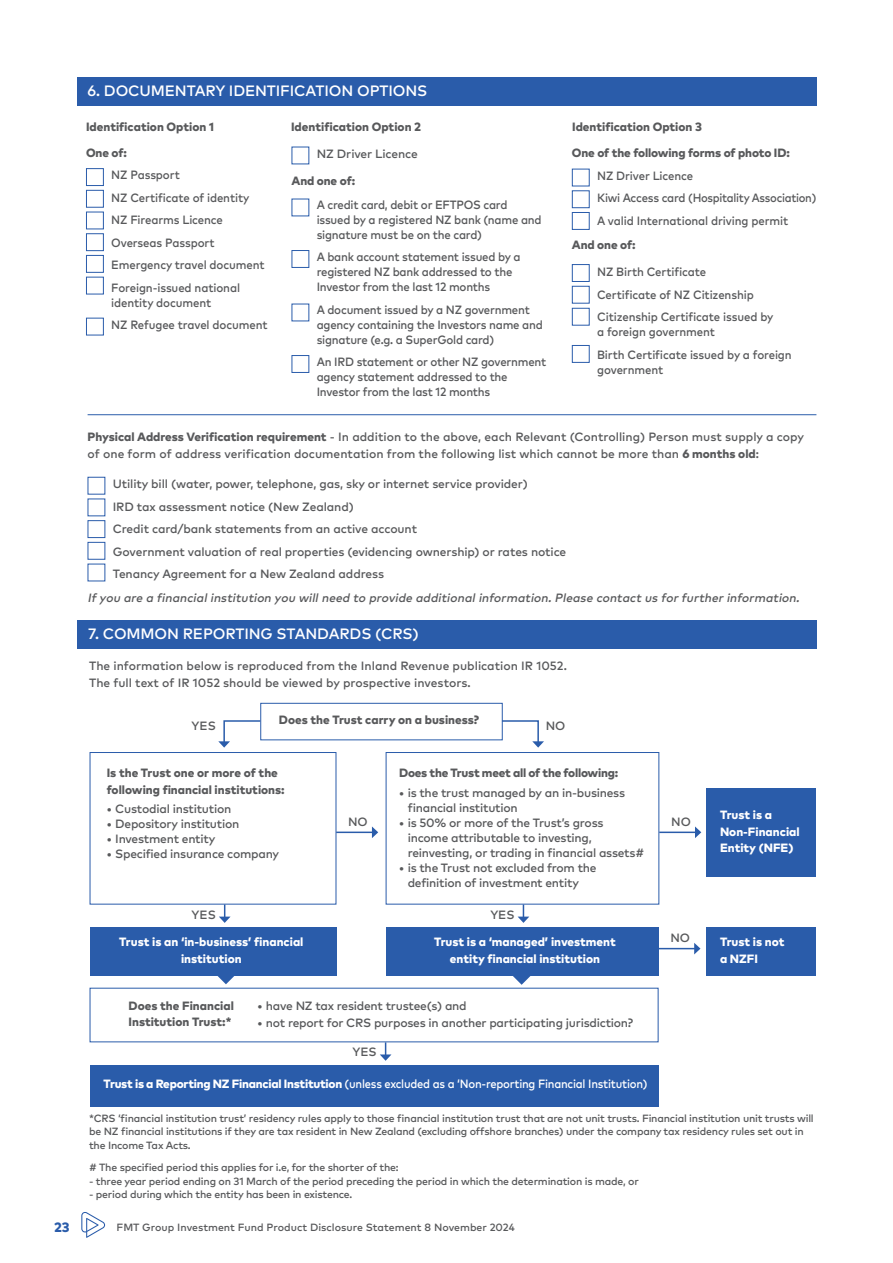
<style>
.page{position:relative;width:893px;height:1263px;background:#fff}
.page>*{position:absolute;margin:0;border:0;box-sizing:border-box;transform-origin:0 0}
.t1{font:15px "Mark OT Medium";letter-spacing:-.01em;color:#fff}
.t2{font:800 13.5px "Mark OT";color:#2a5caa}
.t3{font:12px/22.5px "Mark OT Medium";letter-spacing:-.02em;color:#58595b;scale:.95 1}
.t4{font:12px/22.5px "Mark OT Medium";letter-spacing:-.02em;color:#58595b}
.t5{font:12px/16.5px "Mark OT Medium";color:#58595b}
.t6{font:800 12px/16.5px "Mark OT";color:#58595b}
.t7{font:800 12px/16.5px "Mark OT";color:#fff}
.t8{font:italic 12px "Mark OT Medium";color:#58595b}
.t9{font:12px "Mark OT Medium";letter-spacing:-.02em;color:#fff;scale:.93 1}
.t10{font:800 12px "Mark OT";letter-spacing:-.02em;color:#58595b}
.t11{font:10.5px/13.5px "Mark OT Medium";letter-spacing:-.02em;color:#58595b}
.t12{font:10.5px "Mark OT Medium";color:#58595b}
.s1{font-family:"Mark OT";font-weight:800}
</style>
<div class="page">
<svg style="left:509px;top:975px;width:25px;height:10px"></svg>
<svg style="left:213px;top:975px;width:25px;height:9px"></svg>
<div style="left:77px;top:77px;width:739px;height:28px;background:#2a5caa"></div>
<div style="left:88px;top:477px;width:17px;height:17px;border:1px solid #2a5caa"></div>
<div style="left:88px;top:520px;width:17px;height:18px;border:1px solid #2a5caa"></div>
<div style="left:88px;top:542px;width:17px;height:18px;border:1px solid #2a5caa"></div>
<hr style="left:88px;top:414px;width:728px;height:1px;background:#2a5caa">
<div style="left:77px;top:620px;width:739px;height:29px;background:#2a5caa"></div>
<div style="left:260px;top:703px;width:243px;height:37px;border:1px solid #2a5caa"></div>
<div style="left:90px;top:752px;width:246px;height:152px;border:1px solid #2a5caa"></div>
<div style="left:386px;top:752px;width:273px;height:152px;border:1px solid #2a5caa"></div>
<div style="left:706px;top:788px;width:110px;height:88px;background:#2a5caa"></div>
<div style="left:706px;top:927px;width:110px;height:48px;background:#2a5caa"></div>
<svg style="left:218px;top:719px;width:44px;height:29px"></svg>
<svg style="left:500px;top:719px;width:44px;height:29px"></svg>
<hr style="left:336px;top:831px;width:37px;height:2px;background:#2a5caa">
<svg style="left:372px;top:826px;width:6px;height:12px"></svg>
<hr style="left:659px;top:831px;width:37px;height:2px;background:#2a5caa">
<svg style="left:695px;top:826px;width:6px;height:12px"></svg>
<hr style="left:658px;top:948px;width:37px;height:1px;background:#2a5caa">
<svg style="left:694px;top:943px;width:6px;height:11px"></svg>
<div style="left:90px;top:927px;width:246px;height:48px;background:#2a5caa"></div>
<div style="left:386px;top:927px;width:272px;height:48px;background:#2a5caa"></div>
<svg style="left:518px;top:904px;width:11px;height:19px"></svg>
<svg style="left:219px;top:904px;width:12px;height:19px"></svg>
<svg style="left:380px;top:1042px;width:11px;height:19px"></svg>
<div style="left:90px;top:1065px;width:569px;height:41px;background:#2a5caa"></div>
<div style="left:86px;top:168px;width:18px;height:18px;border:1px solid #2a5caa"></div>
<div style="left:86px;top:190px;width:18px;height:18px;border:1px solid #2a5caa"></div>
<div style="left:86px;top:212px;width:18px;height:17px;border:1px solid #2a5caa"></div>
<div style="left:86px;top:233px;width:18px;height:18px;border:1px solid #2a5caa"></div>
<div style="left:86px;top:255px;width:18px;height:18px;border:1px solid #2a5caa"></div>
<div style="left:86px;top:277px;width:18px;height:17px;border:1px solid #2a5caa"></div>
<div style="left:86px;top:318px;width:18px;height:17px;border:1px solid #2a5caa"></div>
<div style="left:292px;top:250px;width:17px;height:18px;border:1px solid #2a5caa"></div>
<div style="left:292px;top:355px;width:17px;height:18px;border:1px solid #2a5caa"></div>
<div style="left:572px;top:169px;width:18px;height:17px;border:1px solid #2a5caa"></div>
<div style="left:572px;top:190px;width:18px;height:18px;border:1px solid #2a5caa"></div>
<div style="left:572px;top:212px;width:18px;height:18px;border:1px solid #2a5caa"></div>
<div style="left:572px;top:264px;width:18px;height:18px;border:1px solid #2a5caa"></div>
<div style="left:572px;top:286px;width:18px;height:18px;border:1px solid #2a5caa"></div>
<div style="left:572px;top:308px;width:18px;height:18px;border:1px solid #2a5caa"></div>
<div style="left:572px;top:345px;width:18px;height:18px;border:1px solid #2a5caa"></div>
<svg style="left:81px;top:1212px;width:24px;height:26px"></svg>
<p class="t1" style="left:88px;top:81px;width:341px">6. DOCUMENTARY IDENTIFICATION OPTIONS</p>
<p class="t6" style="left:86px;top:118px;width:129px">Identification Option 1</p>
<p class="t6" style="left:291px;top:118px;width:131px">Identification Option 2</p>
<p class="t6" style="left:572px;top:118px;width:131px">Identification Option 3</p>
<p class="t3" style="left:111px;top:163px;width:163px">NZ Passport<br>NZ Certificate of identity<br>NZ Firearms Licence<br>Overseas Passport<br>Emergency travel document<br>Foreign-issued national</p>
<p class="t3" style="left:111px;top:291px;width:166px">identity document<br>NZ Refugee travel document</p>
<p class="t6" style="left:86px;top:144px;width:42px">One of:</p>
<p class="t6" style="left:572px;top:144px;width:219px">One of the following forms of photo ID:</p>
<p class="t4" style="left:317px;top:142px;width:103px">NZ Driver Licence</p>
<p class="t6" style="left:292px;top:172px;width:65px">And one of:</p>
<p class="t3" style="left:597px;top:164px;width:232px">NZ Driver Licence<br>Kiwi Access card (Hospitality Association)<br>A valid International driving permit</p>
<p class="t6" style="left:572px;top:236px;width:65px">And one of:</p>
<p class="t3" style="left:597px;top:260px;width:187px">NZ Birth Certificate<br>Certificate of NZ Citizenship<br>Citizenship Certificate issued by</p>
<p class="t3" style="left:597px;top:320px;width:206px">a foreign government<br>Birth Certificate issued by a foreign</p>
<p class="t3" style="left:597px;top:358px;width:71px">government</p>
<p class="t3" style="left:317px;top:196px;width:238px;line-height:15px">A credit card, debit or EFTPOS card issued by a registered NZ bank (name and signature must be on the card)</p>
<p class="t3" style="left:317px;top:249px;width:216px;line-height:15px">A bank account statement issued by a registered NZ bank addressed to the<br>Investor from the last 12 months</p>
<p class="t3" style="left:317px;top:301px;width:240px;line-height:15px">A document issued by a NZ government agency containing the Investors name and signature (e.g. a SuperGold card)</p>
<p class="t3" style="left:317px;top:354px;width:243px;line-height:15px">An IRD statement or other NZ government agency statement addressed to the<br>Investor from the last 12 months</p>
<p class="t5" style="left:88px;top:428px;width:718px"><span class="s1">Physical Address Verification requirement</span> - In addition to the above, each Relevant (Controlling) Person must supply a copy of one form of address verification documentation from the following list which cannot be more than <span class="s1">6 months old</span>:</p>
<p class="t4" style="left:113px;top:472px;width:455px">Utility bill (water, power, telephone, gas, sky or internet service provider)<br>IRD tax assessment notice (New Zealand)<br>Credit card/bank statements from an active account<br>Government valuation of real properties (evidencing ownership) or rates notice Tenancy Agreement for a New Zealand address</p>
<p class="t8" style="left:88px;top:590px;width:716px">If you are a financialinstitution you willneed to provide additionalinformation.Please contact us forfurtherinformation.</p>
<p class="t1" style="left:88px;top:624px;width:332px">7. COMMON REPORTING STANDARDS (CRS)</p>
<p class="t5" style="left:89px;top:657px;width:479px">The information below is reproduced from the Inland Revenue publication IR 1052.<br>The full text of IR 1052 should be viewed by prospective investors.</p>
<p class="t6" style="left:279px;top:711px;width:202px">Does the Trust carry on a business?</p>
<p class="t4" style="left:192px;top:714px;width:26px">YES</p>
<p class="t4" style="left:546px;top:714px;width:21px">NO</p>
<p class="t6" style="left:107px;top:764px;width:180px">Is the Trust one or more of the following financial institutions:</p>
<p class="t4" style="left:107px;top:797px;width:126px">• Custodial institution</p>
<p class="t4" style="left:107px;top:812px;width:134px">• Depository institution</p>
<p class="t4" style="left:107px;top:827px;width:110px">• Investment entity</p>
<p class="t4" style="left:107px;top:842px;width:174px">• Specified insurance company</p>
<p class="t10" style="left:399px;top:765px;width:220px">Does the Trust meet all of the following:</p>
<p class="t4" style="left:408px;top:784px;width:219px;line-height:15px;text-indent:-9px">• is the trust managed by an in-business financial institution</p>
<p class="t4" style="left:408px;top:814px;width:238px;line-height:15px;text-indent:-9px">• is 50% or more of the Trust’s gross income attributable to investing, reinvesting, or trading in financial assets#</p>
<p class="t4" style="left:408px;top:859px;width:190px;line-height:15px;text-indent:-8px">• is the Trust not excluded from the definition of investment entity</p>
<p class="t4" style="left:348px;top:810px;width:21px">NO</p>
<p class="t4" style="left:671px;top:810px;width:21px">NO</p>
<p class="t4" style="left:192px;top:903px;width:26px">YES</p>
<p class="t4" style="left:490px;top:903px;width:26px">YES</p>
<p class="t7" style="left:119px;top:933px;width:186px;text-align:center">Trust is an ‘in-business’ financial institution</p>
<p class="t7" style="left:434px;top:933px;width:183px;text-align:center">Trust is a ‘managed’ investment entity financial institution</p>
<p class="t4" style="left:257px;top:994px;width:211px">• have NZ tax resident trustee(s) and</p>
<p class="t4" style="left:257px;top:1011px;width:377px">• not report for CRS purposes in another participating jurisdiction?</p>
<p class="t4" style="left:352px;top:1040px;width:26px">YES</p>
<p class="t9" style="left:104px;top:1076px;width:586px"><span class="s1">Trust is a Reporting NZ Financial Institution</span> (unless excluded as a ‘Non-reporting Financial Institution)</p>
<p class="t6" style="left:129px;top:997px;width:107px">Does the Financial<br>Institution Trust:*</p>
<p class="t4" style="left:670px;top:926px;width:21px">NO</p>
<p class="t7" style="left:720px;top:806px;width:81px">Trust is a<br>Non-Financial<br>Entity (NFE)</p>
<p class="t7" style="left:720px;top:933px;width:66px">Trust is not a NZFI</p>
<p class="t11" style="left:89px;top:1111px;width:726px">*CRS ‘financial institution trust’ residency rules apply to those financial institution trust that are not unit trusts. Financial institution unit trusts will be NZ financial institutions if they are tax resident in New Zealand (excluding offshore branches) under the company tax residency rules set out in the Income Tax Acts.</p>
<p class="t11" style="left:89px;top:1160px;width:311px"># The specified period this applies for i.e, for the shorter of the:</p>
<p class="t11" style="left:89px;top:1174px;width:551px">- three year period ending on 31 March of the period preceding the period in which the determination is made, or</p>
<p class="t11" style="left:89px;top:1187px;width:265px">- period during which the entity has been in existence.</p>
<p class="t2" style="left:54px;top:1218px;width:17px">23</p>
<p class="t12" style="left:117px;top:1220px;width:400px">FMT Group Investment Fund Product Disclosure Statement 8 November 2024</p>
</div>
